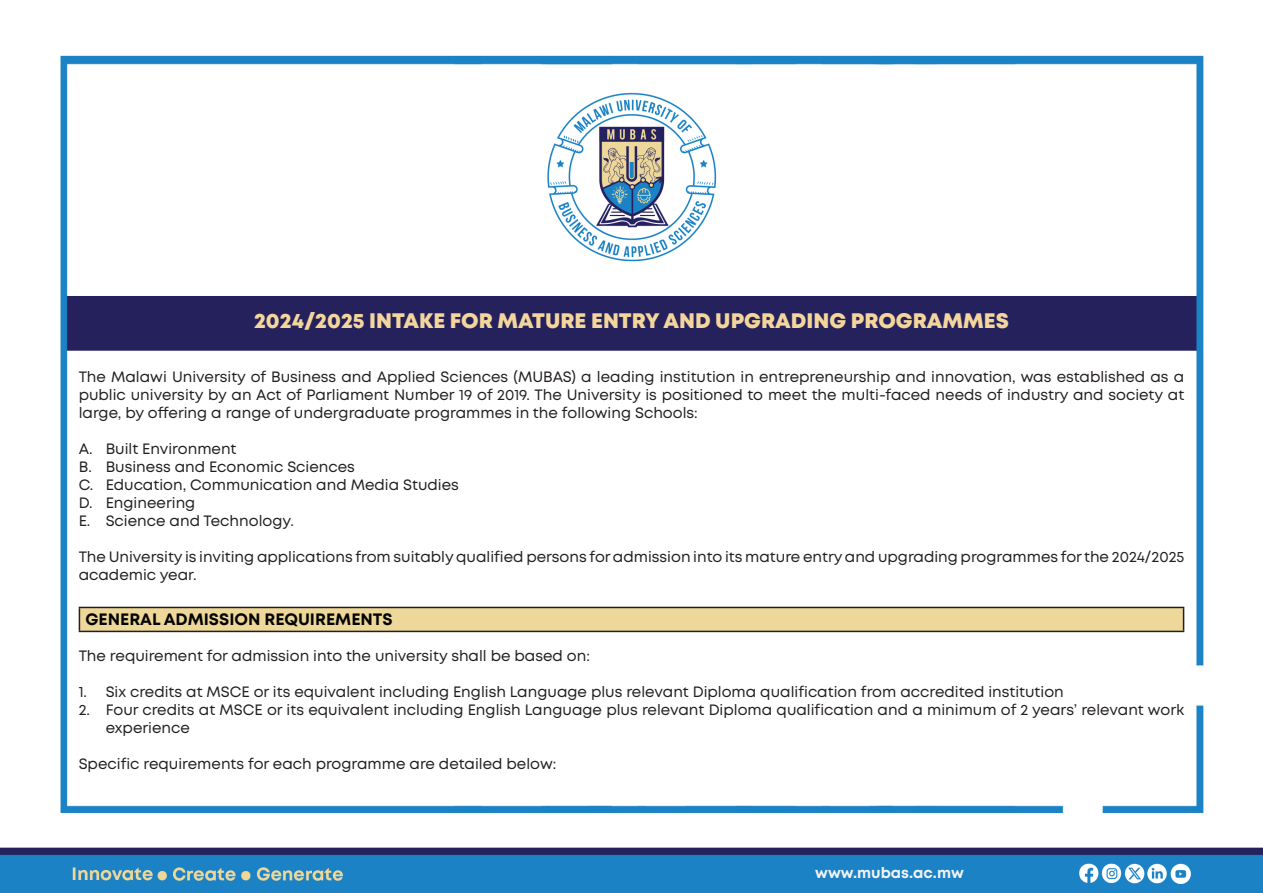
<style>
.page{position:relative;width:1263px;height:893px;background:#fff}
.page>*{position:absolute;margin:0;border:0;box-sizing:border-box;transform-origin:0 0}
.t1{font:800 21px "Mont";color:#f4d69d}
.t2{font:700 16.5px "Mont";color:#040503}
.t3{font:15px/18px "Mont";color:#231f20}
.t4{font:700 15px "Mont";color:#f2f2f4}
</style>
<div class="page">
<img style="left:0;top:55px;width:1263px;height:838px">
<div style="left:79px;top:607px;width:1104px;height:24px;background:#edd799"></div>
<hr style="left:79px;top:607px;width:1105px;height:1px;background:#231f20">
<svg style="left:79px;top:608px;width:1px;height:23px"></svg>
<svg style="left:1183px;top:608px;width:1px;height:23px"></svg>
<hr style="left:79px;top:631px;width:1105px;height:1px;background:#231f20">
<p class="t1" style="left:254px;top:307px;width:756px">2024/2025 INTAKE FOR MATURE ENTRY AND UPGRADING PROGRAMMES</p>
<p class="t3" style="left:79px;top:368px;width:1107px;text-align:justify">The Malawi University of Business and Applied Sciences (MUBAS) a leading institution in entrepreneurship and innovation, was established as a public university by an Act of Parliament Number 19 of 2019. The University is positioned to meet the multi-faced needs of industry and society at large, by offering a range of undergraduate programmes in the following Schools:</p>
<p class="t3" style="left:79px;top:440px;width:159px">A. Built Environment</p>
<p class="t3" style="left:79px;top:458px;width:278px">B. Business and Economic Sciences</p>
<p class="t3" style="left:79px;top:476px;width:382px">C. Education, Communication and Media Studies</p>
<p class="t3" style="left:79px;top:494px;width:118px">D. Engineering</p>
<p class="t3" style="left:79px;top:512px;width:217px">E. Science and Technology.</p>
<p class="t3" style="left:79px;top:548px;width:1107px">The University is inviting applications from suitably qualified persons for admission into its mature entry and upgrading programmes for the 2024/2025 academic year.</p>
<p class="t2" style="left:85px;top:609px;width:309px">GENERAL ADMISSION REQUIREMENTS</p>
<p class="t3" style="left:79px;top:647px;width:513px">The requirement for admission into the university shall be based on:</p>
<p class="t3" style="left:79px;top:683px;width:987px">1. Six credits at MSCE or its equivalent including English Language plus relevant Diploma qualification from accredited institution</p>
<p class="t3" style="left:106px;top:701px;width:1080px;text-indent:-27px">2. Four credits at MSCE or its equivalent including English Language plus relevant Diploma qualification and a minimum of 2 years’ relevant work experience</p>
<p class="t3" style="left:79px;top:755px;width:479px">Specific requirements for each programme are detailed below:</p>
<p class="t4" style="left:815px;top:862px;width:150px">www.mubas.ac.mw</p>
</div>
